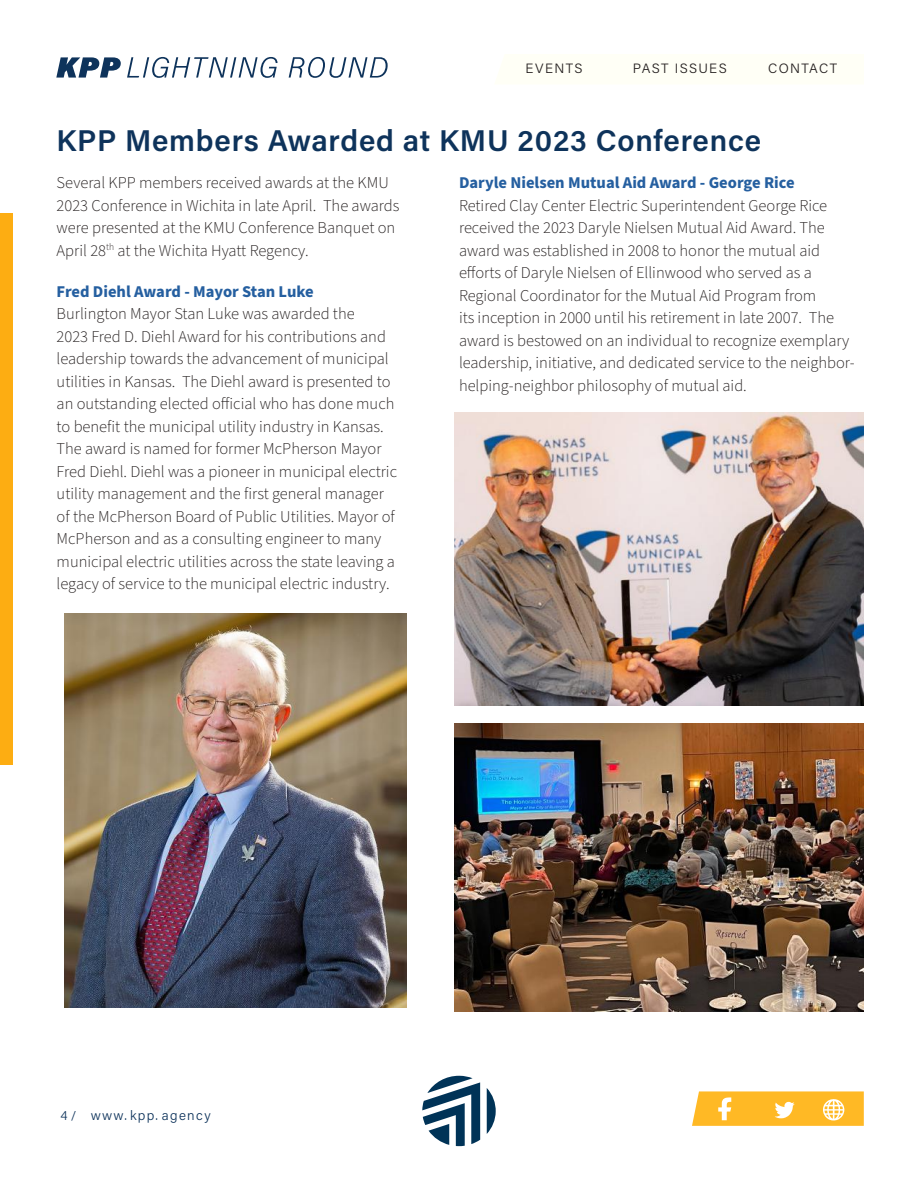
<style>
.page{position:relative;width:918px;height:1188px;background:#fff}
.page>*{position:absolute;margin:0;border:0;box-sizing:border-box;transform-origin:0 0}
.t1{font:600 30px "Acumin Pro";letter-spacing:.025em;color:#0e335b}
.t2{font:300 16.5px/22.5px "Source Sans Pro";color:#241f1f}
.t3{font:700 16.5px "Source Sans Pro";color:#255fa0}
.t4{font:300 13.5px "Acumin Pro";letter-spacing:.105em;color:#241f1f}
.t5{font:300 13.5px "Acumin Pro";letter-spacing:.1em;color:#0e335b}
.t6{font:300 12.75px "Acumin Pro";color:#0e335b}
</style>
<div class="page">
<div style="left:0;top:213px;width:12px;height:552px;background:#fdad12"></div>
<svg style="left:692px;top:1091px;width:172px;height:35px;background:#ffc242"></svg>
<svg style="left:56px;top:57px;width:65px;height:21px"></svg>
<svg style="left:127px;top:57px;width:151px;height:21px"></svg>
<svg style="left:289px;top:57px;width:99px;height:21px"></svg>
<svg style="left:422px;top:1076px;width:58px;height:70px"></svg>
<svg style="left:487px;top:1088px;width:9px;height:46px"></svg>
<img style="left:65px;top:614px;width:341px;height:394px">
<img style="left:454px;top:413px;width:410px;height:292px">
<img style="left:454px;top:724px;width:410px;height:288px">
<p class="t4" style="left:525px;top:59px;width:59px">EVENTS</p>
<p class="t4" style="left:633px;top:59px;width:95px">PAST ISSUES</p>
<p class="t4" style="left:768px;top:59px;width:71px">CONTACT</p>
<h1 class="t1" style="left:56px;top:119px;width:706px">KPP Members Awarded at KMU 2023 Conference</h1>
<p class="t2" style="left:57px;top:172px;width:344px">Several KPP members received awards at the KMU 2023 Conference in Wichita in late April. The awards were presented at the KMU Conference Banquet on April 28<sup>th</sup> at the Wichita Hyatt Regency.</p>
<p class="t3" style="left:57px;top:280px;width:259px">Fred Diehl Award - Mayor Stan Luke</p>
<p class="t2" style="left:57px;top:303px;width:342px">Burlington Mayor Stan Luke was awarded the<br>2023 Fred D. Diehl Award for his contributions and leadership towards the advancement of municipal utilities in Kansas. The Diehl award is presented to an outstanding elected official who has done much to benefit the municipal utility industry in Kansas.<br>The award is named for former McPherson Mayor Fred Diehl. Diehl was a pioneer in municipal electric utility management and the first general manager of the McPherson Board of Public Utilities. Mayor of McPherson and as a consulting engineer to many municipal electric utilities across the state leaving a legacy of service to the municipal electric industry.</p>
<p class="t3" style="left:459px;top:172px;width:337px">Daryle Nielsen Mutual Aid Award - George Rice</p>
<p class="t2" style="left:459px;top:195px;width:397px">Retired Clay Center Electric Superintendent George Rice received the 2023 Daryle Nielsen Mutual Aid Award. The award was established in 2008 to honor the mutual aid efforts of Daryle Nielsen of Ellinwood who served as a Regional Coordinator for the Mutual Aid Program from<br>its inception in 2000 until his retirement in late 2007. The award is bestowed on an individual to recognize exemplary leadership, initiative, and dedicated service to the neighbor&shy;helping-neighbor philosophy of mutual aid.</p>
<p class="t6" style="left:60px;top:1106px;width:17px">4 /</p>
<p class="t5" style="left:91px;top:1106px;width:121px">www. kpp. agency</p>
</div>
